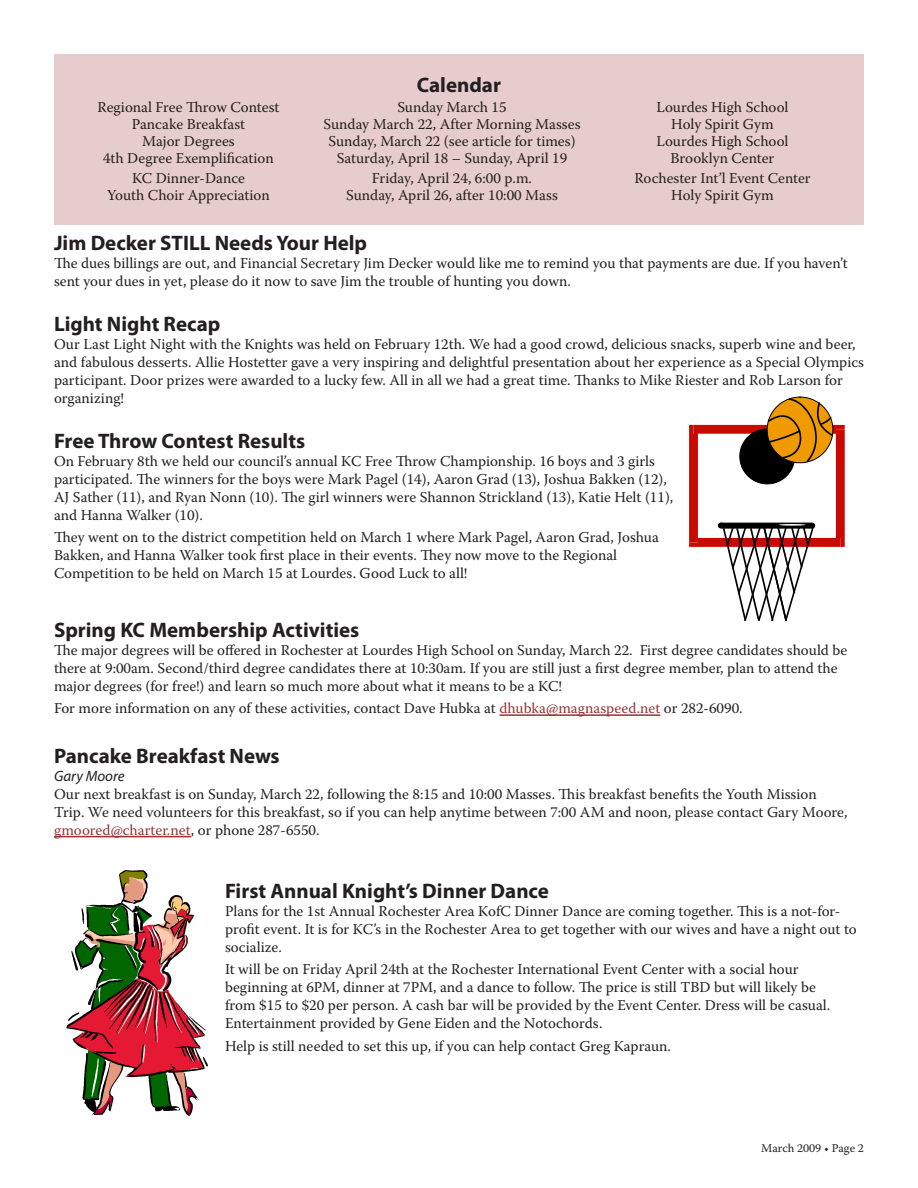
<style>
.page{position:relative;width:918px;height:1188px;background:#fff}
.page>*{position:absolute;margin:0;border:0;box-sizing:border-box;transform-origin:0 0}
.Article_Heading{font:700 21px "Myriad Pro";color:#231f20}
.Calendar_Heading{font:700 21px "Myriad Pro";color:#231f20}
.Article_Text{font:15px/18px "Warnock Pro";color:#231f20}
.Calendar_Text{font:15px "Warnock Pro";color:#231f20}
.Article_Byline{font:italic 15px "Myriad Pro";color:#231f20}
.Page_Footer{font:12px "Warnock Pro";color:#231f20}
.s1{color:#933}
</style>
<div class="page">
<div style="left:54px;top:54px;width:810px;height:171px;background:#e6cccc"></div>
<hr style="left:499px;top:714px;width:161px;height:2px;background:#933">
<hr style="left:54px;top:836px;width:137px;height:1px;background:#933">
<svg style="left:689px;top:397px;width:156px;height:224px"></svg>
<img style="left:67px;top:871px;width:141px;height:245px">
<p class="Calendar_Heading" style="left:417px;top:71px;width:86px">Calendar</p>
<p class="Calendar_Text" style="left:97px;top:98px;width:184px">Regional Free Throw Contest</p>
<p class="Calendar_Text" style="left:397px;top:98px;width:111px">Sunday March 15</p>
<p class="Calendar_Text" style="left:657px;top:98px;width:133px">Lourdes High School</p>
<p class="Calendar_Text" style="left:132px;top:115px;width:115px">Pancake Breakfast</p>
<p class="Calendar_Text" style="left:323px;top:115px;width:259px">Sunday March 22, After Morning Masses</p>
<p class="Calendar_Text" style="left:671px;top:115px;width:104px">Holy Spirit Gym</p>
<p class="Calendar_Text" style="left:142px;top:132px;width:94px">Major Degrees</p>
<p class="Calendar_Text" style="left:328px;top:132px;width:249px">Sunday, March 22 (see article for times)</p>
<p class="Calendar_Text" style="left:657px;top:132px;width:133px">Lourdes High School</p>
<p class="Calendar_Text" style="left:103px;top:149px;width:172px">4th Degree Exemplification</p>
<p class="Calendar_Text" style="left:337px;top:149px;width:232px">Saturday, April 18 – Sunday, April 19</p>
<p class="Calendar_Text" style="left:671px;top:149px;width:105px">Brooklyn Center</p>
<p class="Calendar_Text" style="left:132px;top:169px;width:114px">KC Dinner-Dance</p>
<p class="Calendar_Text" style="left:372px;top:169px;width:162px">Friday, April 24, 6:00 p.m.</p>
<p class="Calendar_Text" style="left:634px;top:169px;width:178px">Rochester Int’l Event Center</p>
<p class="Calendar_Text" style="left:107px;top:186px;width:164px">Youth Choir Appreciation</p>
<p class="Calendar_Text" style="left:346px;top:186px;width:213px">Sunday, April 26, after 10:00 Mass</p>
<p class="Calendar_Text" style="left:671px;top:186px;width:104px">Holy Spirit Gym</p>
<p class="Article_Heading" style="left:54px;top:229px;width:315px">Jim Decker STILL Needs Your Help</p>
<p class="Article_Text" style="left:54px;top:254px;width:795px">The dues billings are out, and Financial Secretary Jim Decker would like me to remind you that payments are due. If you haven’t sent your dues in yet, please do it now to save Jim the trouble of hunting you down.</p>
<p class="Article_Heading" style="left:54px;top:310px;width:168px">Light Night Recap</p>
<p class="Article_Text" style="left:54px;top:335px;width:812px">Our Last Light Night with the Knights was held on February 12th. We had a good crowd, delicious snacks, superb wine and beer, and fabulous desserts. Allie Hostetter gave a very inspiring and delightful presentation about her experience as a Special Olympics participant. Door prizes were awarded to a lucky few. All in all we had a great time. Thanks to Mike Riester and Rob Larson for organizing!</p>
<p class="Article_Heading" style="left:54px;top:427px;width:253px">Free Throw Contest Results</p>
<p class="Article_Text" style="left:54px;top:452px;width:621px">On February 8th we held our council’s annual KC Free Throw Championship. 16 boys and 3 girls participated. The winners for the boys were Mark Pagel (14), Aaron Grad (13), Joshua Bakken (12), AJ Sather (11), and Ryan Nonn (10). The girl winners were Shannon Strickland (13), Katie Helt (11), and Hanna Walker (10).</p>
<p class="Article_Text" style="left:54px;top:528px;width:606px">They went on to the district competition held on March 1 where Mark Pagel, Aaron Grad, Joshua<br>Bakken, and Hanna Walker took first place in their events. They now move to the Regional<br>Competition to be held on March 15 at Lourdes. Good Luck to all!</p>
<p class="Article_Heading" style="left:54px;top:616px;width:307px">Spring KC Membership Activities</p>
<p class="Article_Text" style="left:54px;top:641px;width:795px">The major degrees will be offered in Rochester at Lourdes High School on Sunday, March 22. First degree candidates should be there at 9:00am. Second/third degree candidates there at 10:30am. If you are still just a first degree member, plan to attend the major degrees (for free!) and learn so much more about what it means to be a KC!</p>
<p class="Article_Text" style="left:54px;top:699px;width:690px">For more information on any of these activities, contact Dave Hubka at <span class="s1">dhubka@magnaspeed.net</span> or 282-6090.</p>
<p class="Article_Heading" style="left:54px;top:742px;width:227px">Pancake Breakfast News</p>
<p class="Article_Byline" style="left:54px;top:766px;width:72px">Gary Moore</p>
<p class="Article_Text" style="left:54px;top:785px;width:795px">Our next breakfast is on Sunday, March 22, following the 8:15 and 10:00 Masses. This breakfast benefits the Youth Mission<br>Trip. We need volunteers for this breakfast, so if you can help anytime between 7:00 AM and noon, please contact Gary Moore, <span class="s1">gmoored@charter.net</span>, or phone 287-6550.</p>
<p class="Article_Heading" style="left:225px;top:877px;width:325px">First Annual Knight’s Dinner Dance</p>
<p class="Article_Text" style="left:225px;top:902px;width:633px">Plans for the 1st Annual Rochester Area KofC Dinner Dance are coming together. This is a not-for&shy;profit event. It is for KC’s in the Rochester Area to get together with our wives and have a night out to socialize.</p>
<p class="Article_Text" style="left:225px;top:960px;width:607px">It will be on Friday April 24th at the Rochester International Event Center with a social hour beginning at 6PM, dinner at 7PM, and a dance to follow. The price is still TBD but will likely be from $15 to $20 per person. A cash bar will be provided by the Event Center. Dress will be casual.<br>Entertainment provided by Gene Eiden and the Notochords.</p>
<p class="Article_Text" style="left:225px;top:1037px;width:448px">Help is still needed to set this up, if you can help contact Greg Kapraun.</p>
<p class="Page_Footer" style="left:761px;top:1141px;width:104px">March 2009 • Page 2</p>
</div>
